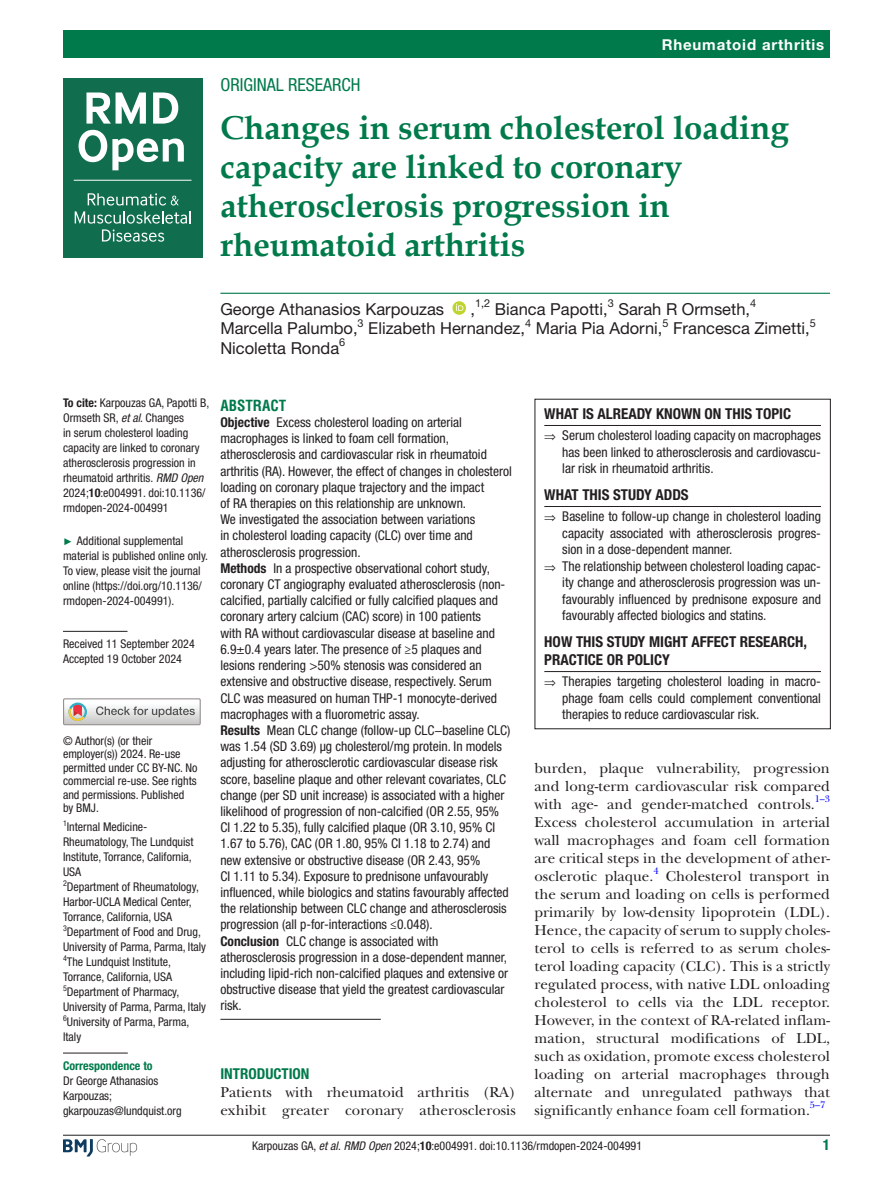
<style>
.page{position:relative;width:893px;height:1191px;background:#fff}
.page>*{position:absolute;margin:0;border:0;box-sizing:border-box;transform-origin:0 0}
.t1{font:700 33px/39px "Book Antiqua";color:#007a4b}
.t2{font:condensed 18px "Helvetica Neue LT Std";color:#007a4b}
.t3{font:16.5px/19.5px "Helvetica Neue LT Std";color:#231f20}
.t4{font:15px/18px "New Baskerville";color:#231f20;text-align:justify}
.t5{font:700 condensed 15px/18px "Helvetica Neue LT Std";color:#231f20}
.t6{font:700 15px "Helvetica Neue LT Std";letter-spacing:.055em;color:#fff}
.t7{font:700 condensed 15px "Helvetica Neue LT Std";color:#007a4b}
.t8{font:700 condensed 15px "Helvetica";color:#007a4b}
.t9{font:condensed 13.5px/16.2px "Helvetica Neue LT Std";color:#231f20;text-align:justify}
.t10{font:condensed 12px/15px "Helvetica Neue LT Std";color:#231f20}
.t11{font:700 condensed 12px "Helvetica Neue LT Std";color:#007a4b}
.t12{font:10.95px "Helvetica Neue LT Std";color:#231f20}
.t13{font:9.9px "New Baskerville";color:#00f}
.t14{font:condensed 7.95px "Helvetica Neue LT Std";color:#231f20}
.s1{font-weight:700}
.s2{font-style:italic}
.s3{font-family:"Arial";font-stretch:normal;font-size:9.75px;color:#007a4b}
</style>
<div class="page">
<hr style="left:63px;top:1134px;width:767px;height:1px;background:#231f20">
<svg style="left:63px;top:1139px;width:74px;height:17px"></svg>
<hr style="left:220px;top:293px;width:610px;height:1px;background:#007a4b">
<svg style="left:452px;top:301px;width:14px;height:14px"></svg>
<hr style="left:63px;top:631px;width:65px;height:1px;background:#231f20">
<hr style="left:63px;top:1052px;width:65px;height:1px;background:#231f20">
<div style="left:63px;top:698px;width:138px;height:27px;border:1px solid #969090"></div>
<svg style="left:64px;top:699px;width:136px;height:25px"></svg>
<div style="left:63px;top:78px;width:139px;height:179px;background:#106d4e"></div>
<svg style="left:86px;top:92px;width:60px;height:32px"></svg>
<svg style="left:153px;top:92px;width:25px;height:32px"></svg>
<svg style="left:79px;top:130px;width:105px;height:40px"></svg>
<hr style="left:74px;top:180px;width:117px;height:1px;background:#fff">
<svg style="left:88px;top:193px;width:91px;height:12px"></svg>
<svg style="left:75px;top:211px;width:116px;height:31px"></svg>
<div style="left:63px;top:31px;width:767px;height:27px;background:#007a4b"></div>
<hr style="left:220px;top:1019px;width:161px;height:1px;background:#231f20">
<hr style="left:544px;top:425px;width:277px;height:1px;background:#231f20">
<hr style="left:544px;top:506px;width:277px;height:1px;background:#231f20">
<hr style="left:544px;top:671px;width:277px;height:1px;background:#231f20">
<p class="t6" style="left:662px;top:35px;width:164px">Rheumatoid arthritis</p>
<h2 class="t2" style="left:220px;top:74px;width:142px">ORIGINAL RESEARCH</h2>
<h1 class="t1" style="left:220px;top:108px;width:570px">Changes in serum cholesterol loading capacity are linked to coronary atherosclerosis progression in rheumatoid arthritis</h1>
<p class="t3" style="left:220px;top:299px;width:597px;text-indent:250px">,<sup>1,2</sup> Bianca Papotti,<sup>3</sup> Sarah R Ormseth,<sup>4<br></sup>Marcella Palumbo,<sup>3</sup> Elizabeth Hernandez,<sup>4</sup> Maria Pia Adorni,<sup>5</sup> Francesca Zimetti,<sup>5<br></sup>Nicoletta Ronda</p>
<p class="t3" style="left:220px;top:299px;width:225px">George Athanasios Karpouzas</p>
<p class="t12" style="left:339px;top:336px;width:8px">6</p>
<p class="t10" style="left:63px;top:395px;width:148px"><span class="s1">To cite:</span> Karpouzas GA, Papotti B,<br>Ormseth SR, <span class="s2">et al</span>. Changes<br>in serum cholesterol loading capacity are linked to coronary atherosclerosis progression in rheumatoid arthritis. <span class="s2">RMD Open<br></span>2024;<span class="s1">10</span>:e004991. doi:10.1136/ rmdopen-2024-004991</p>
<p class="t10" style="left:63px;top:533px;width:147px"><span class="s3">►</span> Additional supplemental material is published online only.<br>To view, please visit the journal online (https://doi.org/10.1136/ rmdopen-2024-004991).</p>
<p class="t10" style="left:63px;top:636px;width:133px">Received 11 September 2024<br>Accepted 19 October 2024</p>
<p class="t10" style="left:63px;top:733px;width:136px;line-height:13.5px">© Author(s) (or their employer(s)) 2024. Re-use permitted under CC BY-NC. No commercial re-use. See rights and permissions. Published by BMJ.</p>
<p class="t14" style="left:63px;top:818px;width:5px">1</p>
<p class="t10" style="left:63px;top:819px;width:132px;text-indent:4px">Internal Medicine-<br>Rheumatology, The Lundquist<br>Institute, Torrance, California,<br>USA</p>
<p class="t14" style="left:63px;top:878px;width:5px">2</p>
<p class="t10" style="left:63px;top:879px;width:137px;text-indent:4px">Department of Rheumatology,<br>Harbor-UCLA Medical Center,<br>Torrance, California, USA</p>
<p class="t14" style="left:63px;top:923px;width:5px">3</p>
<p class="t10" style="left:63px;top:924px;width:145px;text-align:center">Department of Food and Drug,<br>University of Parma, Parma, Italy</p>
<p class="t14" style="left:63px;top:953px;width:5px">4</p>
<p class="t10" style="left:63px;top:954px;width:111px;text-align:center">The Lundquist Institute,<br>Torrance, California, USA</p>
<p class="t14" style="left:63px;top:983px;width:5px">5</p>
<p class="t10" style="left:63px;top:984px;width:145px;text-indent:4px">Department of Pharmacy,<br>University of Parma, Parma, Italy</p>
<p class="t14" style="left:63px;top:1013px;width:5px">6</p>
<p class="t10" style="left:63px;top:1014px;width:128px;text-indent:4px">University of Parma, Parma,<br>Italy</p>
<p class="t11" style="left:63px;top:1058px;width:91px">Correspondence to</p>
<p class="t10" style="left:63px;top:1073px;width:120px">Dr George Athanasios<br>Karpouzas; gkarpouzas@lundquist.org</p>
<p class="t8" style="left:220px;top:396px;width:67px">ABSTRACT</p>
<p class="t9" style="left:220px;top:414px;width:293px;text-align:left"><span class="s1">Objective</span> Excess cholesterol loading on arterial macrophages is linked to foam cell formation, atherosclerosis and cardiovascular risk in rheumatoid arthritis (RA). However, the effect of changes in cholesterol loading on coronary plaque trajectory and the impact<br>of RA therapies on this relationship are unknown.<br>We investigated the association between variations<br>in cholesterol loading capacity (CLC) over time and atherosclerosis progression.<br><span class="s1">Methods</span> In a prospective observational cohort study, coronary CT angiography evaluated atherosclerosis (non&shy;calcified, partially calcified or fully calcified plaques and coronary artery calcium (CAC) score) in 100 patients<br>with RA without cardiovascular disease at baseline and 6.9±0.4 years later. The presence of ≥5 plaques and lesions rendering &gt;50% stenosis was considered an extensive and obstructive disease, respectively. Serum CLC was measured on human THP-1 monocyte-derived macrophages with a fluorometric assay.<br><span class="s1">Results</span> Mean CLC change (follow-up CLC−baseline CLC) was 1.54 (SD 3.69) μg cholesterol/mg protein. In models adjusting for atherosclerotic cardiovascular disease risk score, baseline plaque and other relevant covariates, CLC change (per SD unit increase) is associated with a higher likelihood of progression of non-calcified (OR 2.55, 95% CI 1.22 to 5.35), fully calcified plaque (OR 3.10, 95% CI 1.67 to 5.76), CAC (OR 1.80, 95% CI 1.18 to 2.74) and new extensive or obstructive disease (OR 2.43, 95%<br>CI 1.11 to 5.34). Exposure to prednisone unfavourably influenced, while biologics and statins favourably affected the relationship between CLC change and atherosclerosis progression (all p-for-interactions ≤0.048).<br><span class="s1">Conclusion</span> CLC change is associated with atherosclerosis progression in a dose-dependent manner, including lipid-rich non-calcified plaques and extensive or obstructive disease that yield the greatest cardiovascular risk.</p>
<p class="t7" style="left:220px;top:1064px;width:91px">INTRODUCTION</p>
<p class="t4" style="left:220px;top:1083px;width:297px">Patients with rheumatoid arthritis (RA) exhibit greater coronary atherosclerosis</p>
<p class="t5" style="left:544px;top:405px;width:248px">WHAT IS ALREADY KNOWN ON THIS TOPIC</p>
<p class="t9" style="left:562px;top:427px;width:260px;text-indent:-18px">⇒ Serum cholesterol loading capacity on macrophages has been linked to atherosclerosis and cardiovascu&shy;lar risk in rheumatoid arthritis.</p>
<p class="t5" style="left:544px;top:486px;width:146px">WHAT THIS STUDY ADDS</p>
<p class="t9" style="left:544px;top:508px;width:278px">⇒ Baseline to follow-up change in cholesterol loading</p>
<p class="t9" style="left:562px;top:525px;width:260px">capacity associated with atherosclerosis progres-</p>
<p class="t9" style="left:562px;top:541px;width:172px">sion in a dose-dependent manner.</p>
<p class="t9" style="left:544px;top:558px;width:278px">⇒ The relationship between cholesterol loading capac-</p>
<p class="t9" style="left:562px;top:574px;width:260px">ity change and atherosclerosis progression was un-</p>
<p class="t9" style="left:562px;top:591px;width:260px">favourably influenced by prednisone exposure and</p>
<p class="t9" style="left:562px;top:607px;width:206px">favourably affected biologics and statins.</p>
<p class="t5" style="left:544px;top:633px;width:264px">HOW THIS STUDY MIGHT AFFECT RESEARCH,<br>PRACTICE OR POLICY</p>
<p class="t9" style="left:562px;top:673px;width:260px;text-indent:-18px">⇒ Therapies targeting cholesterol loading in macro&shy;phage foam cells could complement conventional therapies to reduce cardiovascular risk.</p>
<p class="t4" style="left:535px;top:759px;width:297px">burden, plaque vulnerability, progression and long-term cardiovascular risk compared with age- and gender-matched controls.<sup>1–3<br></sup>Excess cholesterol accumulation in arterial wall macrophages and foam cell formation are critical steps in the development of ather&shy;osclerotic plaque.</p>
<p class="t13" style="left:653px;top:865px;width:7px">4</p>
<p class="t4" style="left:535px;top:867px;width:297px;text-indent:131px">Cholesterol transport in the serum and loading on cells is performed primarily by low-density lipoprotein (LDL).<br>Hence, the capacity of serum to supply choles&shy;terol to cells is referred to as serum choles&shy;terol loading capacity (CLC). This is a strictly regulated process, with native LDL onloading cholesterol to cells via the LDL receptor.<br>However, in the context of RA-related inflam&shy;mation, structural modifications of LDL, such as oxidation, promote excess cholesterol loading on arterial macrophages through alternate and unregulated pathways that significantly enhance foam cell formation.<sup>5–7</sup></p>
<p class="t10" style="left:252px;top:1138px;width:392px">Karpouzas GA, <span class="s2">et al</span>. <span class="s2">RMD Open</span> 2024;<span class="s1">10</span>:e004991. doi:10.1136/rmdopen-2024-004991</p>
<p class="t7" style="left:823px;top:1135px;width:9px">1</p>
</div>
